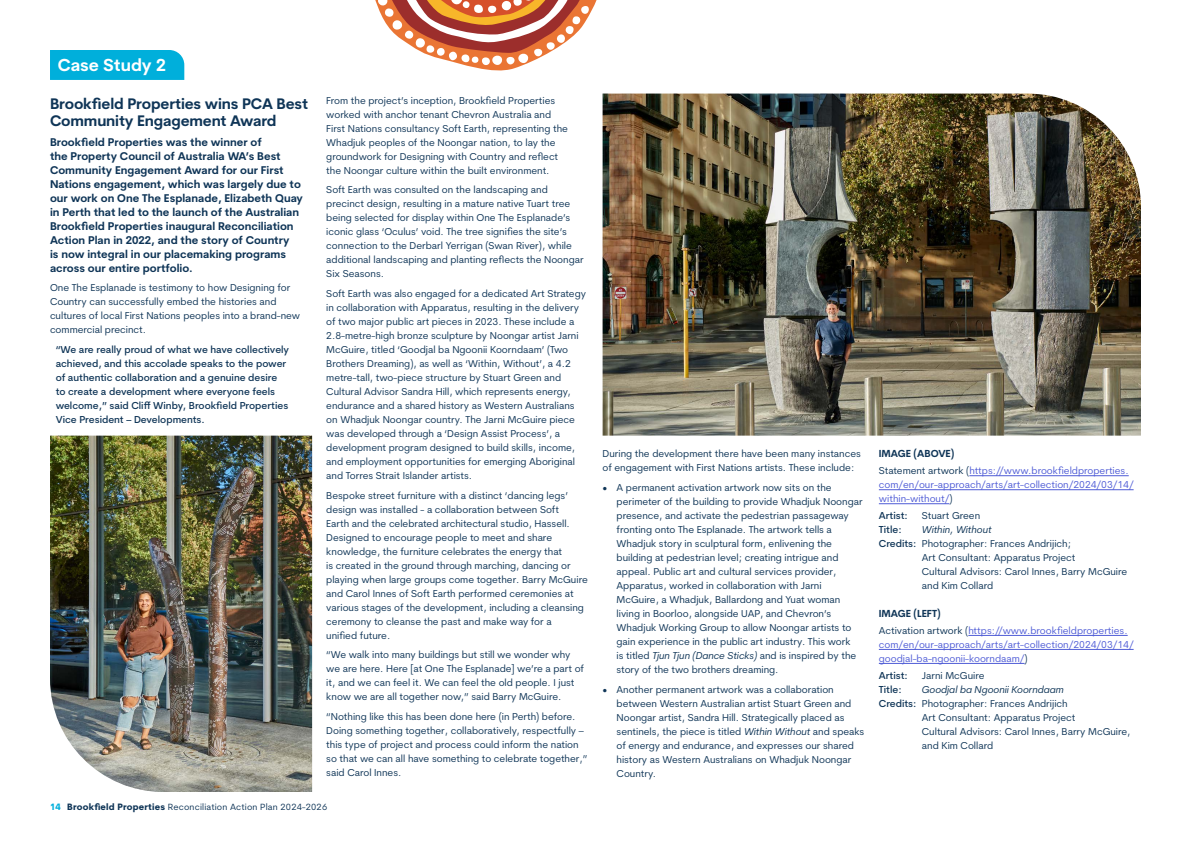
<style>
.page{position:relative;width:1191px;height:842px;background:#fff}
.page>*{position:absolute;margin:0;border:0;box-sizing:border-box;transform-origin:0 0}
.t1{font:700 17px "Cerebri Sans";color:#fff}
.Heading_2{font:700 15px/17px "Cerebri Sans";letter-spacing:-.01em;color:#0f3557}
.t2{font:700 11px/14px "Cerebri Sans";color:#0f3557}
.t3{font:10px/14px "Cerebri Sans";color:#0f3557}
.t4{font:500 10px/14px "Cerebri Sans";color:#0f3557}
.t5{font:10px/14px "Cerebri Sans";color:#4f5cd6}
.t6{font:italic 10px "Cerebri Sans";color:#0f3557}
.t7{font:700 10px "Cerebri Sans";color:#0f3557}
.t8{font:9px "Cerebri Sans";letter-spacing:.02em;color:#0f3557}
.s1{font-weight:800;color:#00afdb}
.s2{font-weight:800}
.s3{font-style:italic}
.s4{color:#0f3557}
.s5{font-weight:500}
</style>
<div class="page">
<div style="left:50px;top:50px;width:134px;height:30px;background:#00afdb"></div>
<img style="left:50px;top:436px;width:262px;height:356px">
<img style="left:602px;top:94px;width:539px;height:342px">
<svg style="left:375px;top:0;width:222px;height:71px"></svg>
<hr style="left:969px;top:475px;width:159px;height:1px;background:#4f5cd6">
<hr style="left:879px;top:489px;width:254px;height:1px;background:#4f5cd6">
<hr style="left:879px;top:503px;width:70px;height:1px;background:#4f5cd6">
<hr style="left:968px;top:635px;width:159px;height:1px;background:#4f5cd6">
<hr style="left:879px;top:649px;width:254px;height:1px;background:#4f5cd6">
<hr style="left:879px;top:663px;width:145px;height:1px;background:#4f5cd6">
<p class="t1" style="left:58px;top:54px;width:110px">Case Study 2</p>
<p class="Heading_2" style="left:50px;top:95px;width:259px">Brookfield Properties wins PCA Best<br>Community Engagement Award</p>
<p class="t2" style="left:50px;top:135px;width:254px">Brookfield Properties was the winner of<br>the Property Council of Australia WA’s Best Community Engagement Award for our First Nations engagement, which was largely due to our work on One The Esplanade, Elizabeth Quay in Perth that led to the launch of the Australian Brookfield Properties inaugural Reconciliation Action Plan in 2022, and the story of Country<br>is now integral in our placemaking programs across our entire portfolio.</p>
<p class="t3" style="left:50px;top:281px;width:252px">One The Esplanade is testimony to how Designing for Country can successfully embed the histories and cultures of local First Nations peoples into a brand-new commercial precinct.</p>
<p class="t4" style="left:56px;top:342px;width:235px">“We are really proud of what we have collectively achieved, and this accolade speaks to the power of authentic collaboration and a genuine desire to create a development where everyone feels welcome,” said Cliff Winby, Brookfield Properties Vice President – Developments.</p>
<p class="t3" style="left:326px;top:93px;width:243px">From the project’s inception, Brookfield Properties worked with anchor tenant Chevron Australia and First Nations consultancy Soft Earth, representing the Whadjuk peoples of the Noongar nation, to lay the groundwork for Designing with Country and reflect the Noongar culture within the built environment.</p>
<p class="t3" style="left:326px;top:183px;width:259px">Soft Earth was consulted on the landscaping and precinct design, resulting in a mature native Tuart tree being selected for display within One The Esplanade’s iconic glass ‘Oculus’ void. The tree signifies the site’s connection to the Derbarl Yerrigan (Swan River), while additional landscaping and planting reflects the Noongar Six Seasons.</p>
<p class="t3" style="left:326px;top:286px;width:261px">Soft Earth was also engaged for a dedicated Art Strategy in collaboration with Apparatus, resulting in the delivery of two major public art pieces in 2023. These include a 2.8-metre-high bronze sculpture by Noongar artist Jarni McGuire, titled ‘Goodjal ba Ngoonii Koorndaam’ (Two Brothers Dreaming), as well as ‘Within, Without’, a 4.2 metre-tall, two-piece structure by Stuart Green and Cultural Advisor Sandra Hill, which represents energy, endurance and a shared history as Western Australians on Whadjuk Noongar country. The Jarni McGuire piece was developed through a ‘Design Assist Process’, a development program designed to build skills, income, and employment opportunities for emerging Aboriginal and Torres Strait Islander artists.</p>
<p class="t3" style="left:326px;top:488px;width:263px">Bespoke street furniture with a distinct ‘dancing legs’ design was installed - a collaboration between Soft<br>Earth and the celebrated architectural studio, Hassell.<br>Designed to encourage people to meet and share knowledge, the furniture celebrates the energy that<br>is created in the ground through marching, dancing or playing when large groups come together. Barry McGuire and Carol Innes of Soft Earth performed ceremonies at various stages of the development, including a cleansing ceremony to cleanse the past and make way for a<br>unified future.</p>
<p class="t3" style="left:326px;top:648px;width:259px">“We walk into many buildings but still we wonder why we are here. Here [at One The Esplanade] we’re a part of it, and we can feel it. We can feel the old people. I just know we are all together now,” said Barry McGuire.</p>
<p class="t3" style="left:326px;top:709px;width:262px">“Nothing like this has been done here (in Perth) before.<br>Doing something together, collaboratively, respectfully – this type of project and process could inform the nation so that we can all have something to celebrate together,” said Carol Innes.</p>
<p class="t8" style="left:50px;top:801px;width:279px"><span class="s1">14</span> <span class="s2">Brookfield Properties</span> Reconciliation Action Plan 2024-2026</p>
<p class="t3" style="left:602px;top:447px;width:260px">During the development there have been many instances of engagement with First Nations artists. These include:</p>
<p class="t3" style="left:616px;top:481px;width:248px;text-indent:-14px">• A permanent activation artwork now sits on the perimeter of the building to provide Whadjuk Noongar presence, and activate the pedestrian passageway fronting onto The Esplanade. The artwork tells a Whadjuk story in sculptural form, enlivening the building at pedestrian level; creating intrigue and appeal. Public art and cultural services provider, Apparatus, worked in collaboration with Jarni McGuire, a Whadjuk, Ballardong and Yuat woman living in Boorloo, alongside UAP, and Chevron’s Whadjuk Working Group to allow Noongar artists to gain experience in the public art industry. This work<br>is titled <span class="s3">Tjun Tjun (Dance Sticks)</span> and is inspired by the story of the two brothers dreaming.</p>
<p class="t3" style="left:616px;top:683px;width:249px;text-indent:-14px">• Another permanent artwork was a collaboration between Western Australian artist Stuart Green and Noongar artist, Sandra Hill. Strategically placed as sentinels, the piece is titled <span class="s3">Within Without</span> and speaks of energy and endurance, and expresses our shared history as Western Australians on Whadjuk Noongar Country.</p>
<p class="t7" style="left:879px;top:448px;width:77px">IMAGE (ABOVE)</p>
<p class="t5" style="left:879px;top:464px;width:256px"><span class="s4">Statement artwork (</span>https://www.brookfieldproperties. com/en/our-approach/arts/art-collection/2024/03/14/ within-without/<span class="s4">)</span></p>
<p class="t4" style="left:879px;top:509px;width:30px">Artist:</p>
<p class="t3" style="left:922px;top:509px;width:60px">Stuart Green</p>
<p class="t4" style="left:879px;top:523px;width:24px">Title:</p>
<p class="t6" style="left:922px;top:524px;width:71px">Within, Without</p>
<p class="t3" style="left:922px;top:537px;width:207px;text-indent:-43px"><span class="s5">Credits:</span> Photographer: Frances Andrijich;<br>Art Consultant: Apparatus Project<br>Cultural Advisors: Carol Innes, Barry McGuire and Kim Collard</p>
<p class="t7" style="left:879px;top:607px;width:63px">IMAGE (LEFT)</p>
<p class="t5" style="left:879px;top:623px;width:256px"><span class="s4">Activation artwork (</span>https://www.brookfieldproperties. com/en/our-approach/arts/art-collection/2024/03/14/ goodjal-ba-ngoonii-koorndaam/<span class="s4">)</span></p>
<p class="t4" style="left:879px;top:668px;width:30px">Artist:</p>
<p class="t3" style="left:922px;top:668px;width:64px">Jarni McGuire</p>
<p class="t4" style="left:879px;top:682px;width:24px">Title:</p>
<p class="t6" style="left:922px;top:683px;width:143px">Goodjal ba Ngoonii Koorndaam</p>
<p class="t3" style="left:922px;top:696px;width:155px;text-indent:-43px"><span class="s5">Credits:</span> Photographer: Frances Andrijich<br>Art Consultant: Apparatus Project</p>
<p class="t3" style="left:922px;top:724px;width:210px">Cultural Advisors: Carol Innes, Barry McGuire, and Kim Collard</p>
</div>
